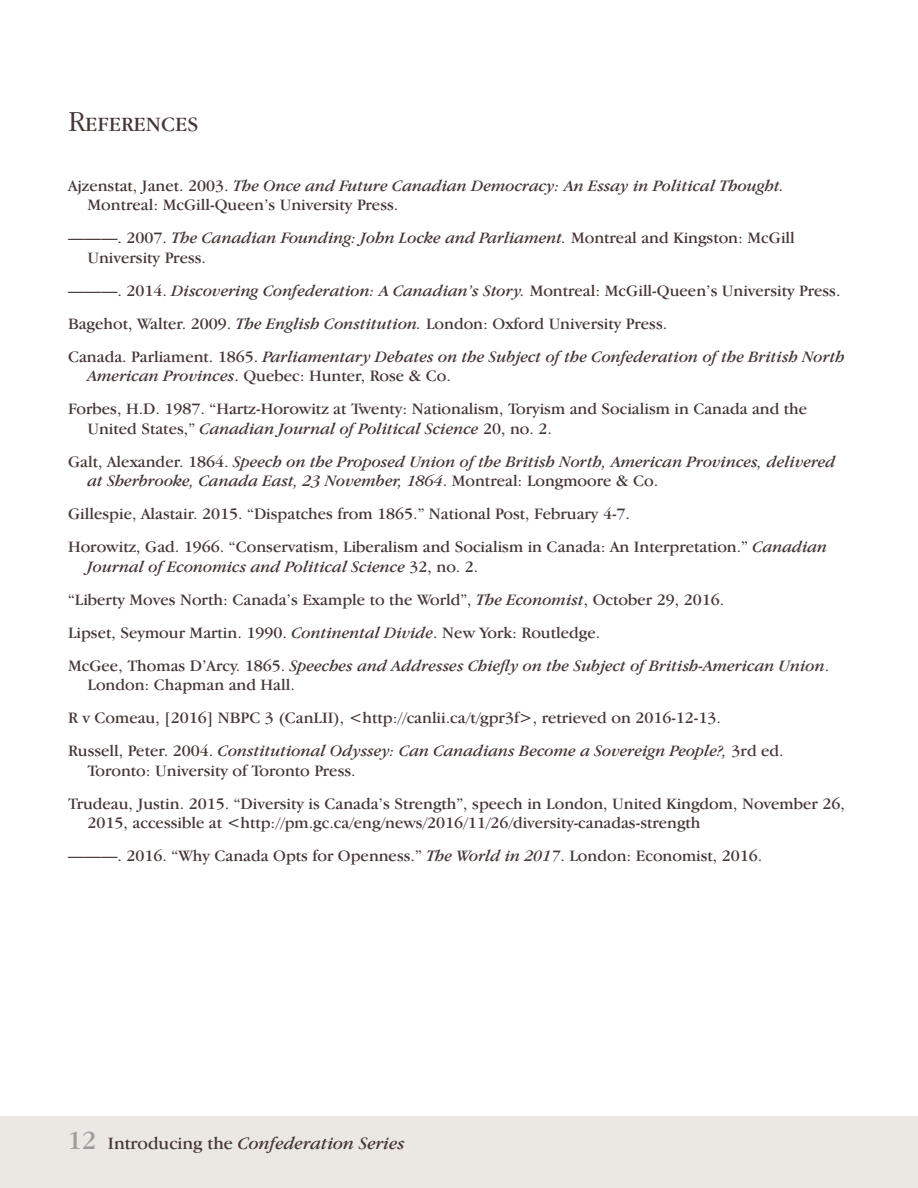
<style>
.page{position:relative;width:918px;height:1188px;background:#fff}
.page>*{position:absolute;margin:0;border:0;box-sizing:border-box;transform-origin:0 0}
.t1{font:21px "Garamond IT Cby BT";color:#453635}
.t2{font:italic 18px "Garamond IT Cby BT";color:#453635}
.t3{font:16.5px/33px "Garamond IT Cby BT";color:#453635}
.t4{font:italic 16.5px/33px "Garamond IT Cby BT";color:#453635}
.s1{font-weight:300;font-size:30px}
.s2{font-style:italic}
.s3{font-style:normal}
.s4{font-style:normal;font-size:27px;color:#9e9b9a}
</style>
<div class="page">
<div style="left:0;top:1117px;width:918px;height:71px;background:#ebe8e4"></div>
<p class="t1" style="left:68px;top:112px;width:132px"><span class="s1">R</span>eferences</p>
<p class="t3" style="left:88px;top:176px;width:698px;line-height:19.5px;text-indent:-20px">Ajzenstat, Janet. 2003. <span class="s2">The Once and Future Canadian Democracy: An Essay in Political Thought.<br></span>Montreal: McGill-Queen’s University Press.</p>
<p class="t3" style="left:88px;top:228px;width:709px;line-height:19.5px;text-indent:-20px">———. 2007. <span class="s2">The Canadian Founding: John Locke and Parliament.</span> Montreal and Kingston: McGill<br>University Press.</p>
<p class="t4" style="left:68px;top:274px;width:778px"><span class="s3">———. 2014.</span> Discovering Confederation: A Canadian’s Story. <span class="s3">Montreal: McGill-Queen’s University Press.<br>Bagehot, Walter. 2009.</span> The English Constitution. <span class="s3">London: Oxford University Press.<br>Canada. Parliament. 1865.</span> Parliamentary Debates on the Subject of the Confederation of the British North</p>
<p class="t3" style="left:68px;top:359px;width:741px;text-indent:20px"><span class="s2">American Provinces</span>. Quebec: Hunter, Rose &amp; Co.<br>Forbes, H.D. 1987. “Hartz-Horowitz at Twenty: Nationalism, Toryism and Socialism in Canada and the</p>
<p class="t4" style="left:68px;top:412px;width:769px;text-indent:20px"><span class="s3">United States,”</span> Canadian Journal of Political Science <span class="s3">20, no. 2.<br>Galt, Alexander. 1864.</span> Speech on the Proposed Union of the British North, American Provinces, delivered</p>
<p class="t3" style="left:68px;top:464px;width:761px;text-indent:20px"><span class="s2">at Sherbrooke, Canada East, 23 November, 1864</span>. Montreal: Longmoore &amp; Co.<br>Gillespie, Alastair. 2015. “Dispatches from 1865.” National Post, February 4-7.<br>Horowitz, Gad. 1966. “Conservatism, Liberalism and Socialism in Canada: An Interpretation.” <span class="s2">Canadian</span></p>
<p class="t3" style="left:68px;top:550px;width:763px;text-indent:20px"><span class="s2">Journal of Economics and Political Science</span> 32, no. 2.<br>“Liberty Moves North: Canada’s Example to the World”, <span class="s2">The Economist</span>, October 29, 2016.<br>Lipset, Seymour Martin. 1990. <span class="s2">Continental Divide</span>. New York: Routledge.<br>McGee, Thomas D’Arcy. 1865. <span class="s2">Speeches and Addresses Chiefly on the Subject of British-American Union</span>.</p>
<p class="t3" style="left:68px;top:668px;width:717px;text-indent:20px">London: Chapman and Hall.<br>R v Comeau, [2016] NBPC 3 (CanLII), &lt;http://canlii.ca/t/gpr3f&gt;, retrieved on 2016-12-13.<br>Russell, Peter. 2004. <span class="s2">Constitutional Odyssey: Can Canadians Become a Sovereign People?,</span> 3rd ed.</p>
<p class="t3" style="left:68px;top:754px;width:778px;text-indent:20px">Toronto: University of Toronto Press.<br>Trudeau, Justin. 2015. “Diversity is Canada’s Strength”, speech in London, United Kingdom, November 26,</p>
<p class="t3" style="left:68px;top:806px;width:696px;text-indent:20px">2015, accessible at &lt;http://pm.gc.ca/eng/news/2016/11/26/diversity-canadas-strength<br>———. 2016. “Why Canada Opts for Openness.” <span class="s2">The World in 2017</span>. London: Economist, 2016.</p>
<p class="t2" style="left:67px;top:1132px;width:339px"><span class="s4">12</span> <span class="s3">Introducing the</span> Confederation Series</p>
</div>
